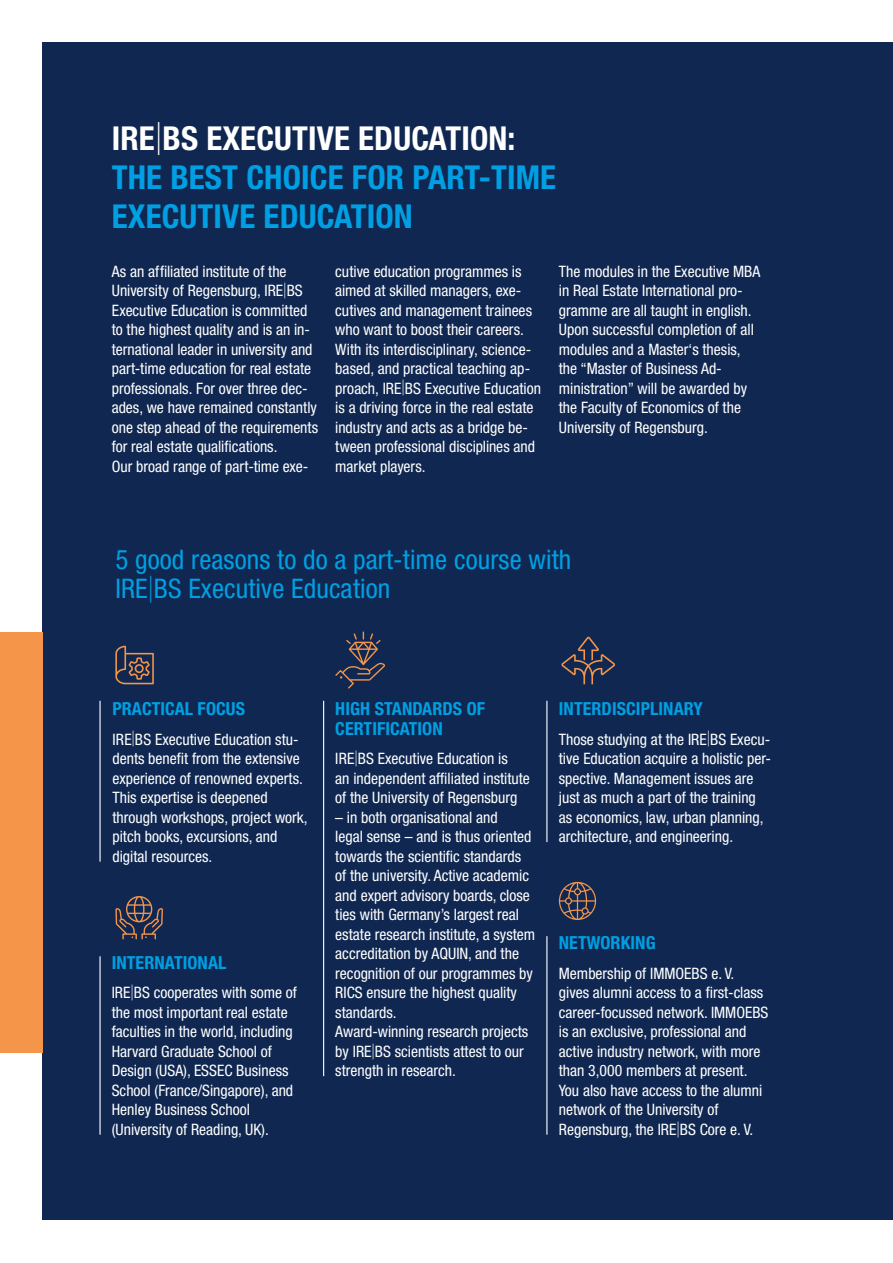
<style>
.page{position:relative;width:893px;height:1263px;background:#fff}
.page>*{position:absolute;margin:0;border:0;box-sizing:border-box;transform-origin:0 0}
.t1{font:700 condensed 33px/39px "Helvetica Neue LT Pro";letter-spacing:.005em;color:#009fe3}
.t2{font:condensed 27px/29.2px "Helvetica Neue LT Pro";letter-spacing:.005em;color:#009fe3}
.t3{font:700 condensed 18px/19.5px "Helvetica Neue LT Pro";letter-spacing:.005em;color:#009fe3}
.t4{font:condensed 15.75px/19.5px "Helvetica Neue LT Pro";color:#fff}
.s1{color:#fff}
.s2{font-weight:100;font-stretch:normal;color:#fff}
.s3{font-weight:100;font-stretch:normal}
</style>
<div class="page">
<div style="left:43px;top:43px;width:850px;height:1177px;background:#102851"></div>
<div style="left:0;top:631px;width:43px;height:421px;background:#f4954a"></div>
<svg style="left:559px;top:882px;width:37px;height:38px"></svg>
<svg style="left:115px;top:646px;width:39px;height:38px"></svg>
<svg style="left:335px;top:631px;width:50px;height:57px"></svg>
<svg style="left:561px;top:637px;width:54px;height:47px"></svg>
<svg style="left:115px;top:896px;width:48px;height:43px"></svg>
<hr style="left:323px;top:701px;width:1px;height:375px;background:#fff">
<hr style="left:546px;top:701px;width:1px;height:141px;background:#fff">
<hr style="left:99px;top:701px;width:2px;height:161px;background:#fff">
<hr style="left:99px;top:956px;width:2px;height:179px;background:#fff">
<hr style="left:546px;top:936px;width:1px;height:199px;background:#fff">
<h1 class="t1" style="left:112px;top:118px;width:446px"><span class="s1">IRE</span><span class="s2">|</span><span class="s1">BS EXECUTIVE EDUCATION:<br></span>THE BEST CHOICE FOR PART-TIME<br>EXECUTIVE EDUCATION</h1>
<p class="t4" style="left:112px;top:261px;width:208px">As an affiliated institute of the University of Regensburg, IRE<span class="s3">|</span>BS Executive Education is committed to the highest quality and is an in&shy;ternational leader in university and part-time education for real estate professionals. For over three dec&shy;ades, we have remained constantly one step ahead of the requirements for real estate qualifications.<br>Our broad range of part-time exe-</p>
<p class="t4" style="left:335px;top:261px;width:207px">cutive education programmes is aimed at skilled managers, exe&shy;cutives and management trainees who want to boost their careers.<br>With its interdisciplinary, science&shy;based, and practical teaching ap&shy;proach, IRE<span class="s3">|</span>BS Executive Education is a driving force in the real estate industry and acts as a bridge be&shy;tween professional disciplines and market players.</p>
<p class="t4" style="left:559px;top:261px;width:203px">The modules in the Executive MBA in Real Estate International pro&shy;gramme are all taught in english.<br>Upon successful completion of all modules and a Master‘s thesis, the “Master of Business Ad&shy;ministration” will be awarded by the Faculty of Economics of the<br>University of Regensburg.</p>
<h2 class="t2" style="left:115px;top:545px;width:457px">5 good reasons to do a part-time course with<br>IRE<span class="s3">|</span>BS Executive Education</h2>
<p class="t3" style="left:112px;top:699px;width:134px">PRACTICAL FOCUS</p>
<p class="t4" style="left:112px;top:729px;width:197px">IRE<span class="s3">|</span>BS Executive Education stu&shy;dents benefit from the extensive experience of renowned experts.<br>This expertise is deepened through workshops, project work, pitch books, excursions, and digital resources.</p>
<p class="t3" style="left:112px;top:952px;width:116px">INTERNATIONAL</p>
<p class="t4" style="left:112px;top:983px;width:187px">IRE<span class="s3">|</span>BS cooperates with some of the most important real estate faculties in the world, including<br>Harvard Graduate School of<br>Design (USA), ESSEC Business<br>School (France/Singapore), and<br>Henley Business School (University of Reading, UK).</p>
<p class="t3" style="left:335px;top:699px;width:151px">HIGH STANDARDS OF<br>CERTIFICATION</p>
<p class="t4" style="left:335px;top:749px;width:196px">IRE<span class="s3">|</span>BS Executive Education is<br>an independent affiliated institute of the University of Regensburg</p>
<p class="t4" style="left:335px;top:807px;width:201px">– in both organisational and<br>legal sense – and is thus oriented towards the scientific standards of the university. Active academic and expert advisory boards, close ties with Germany’s largest real estate research institute, a system accreditation by AQUIN, and the recognition of our programmes by<br>RICS ensure the highest quality standards.<br>Award-winning research projects by IRE<span class="s3">|</span>BS scientists attest to our strength in research.</p>
<p class="t3" style="left:559px;top:699px;width:146px">INTERDISCIPLINARY</p>
<p class="t4" style="left:559px;top:729px;width:214px">Those studying at the IRE<span class="s3">|</span>BS Execu&shy;tive Education acquire a holistic per&shy;spective. Management issues are just as much a part of the training as economics, law, urban planning, architecture, and engineering.</p>
<p class="t3" style="left:559px;top:933px;width:98px">NETWORKING</p>
<p class="t4" style="left:559px;top:963px;width:211px">Membership of IMMOEBS e. V. gives alumni access to a first-class career-focussed network. IMMOEBS is an exclusive, professional and active industry network, with more than 3,000 members at present.<br>You also have access to the alumni network of the University of<br>Regensburg, the IRE<span class="s3">|</span>BS Core e. V.</p>
</div>
